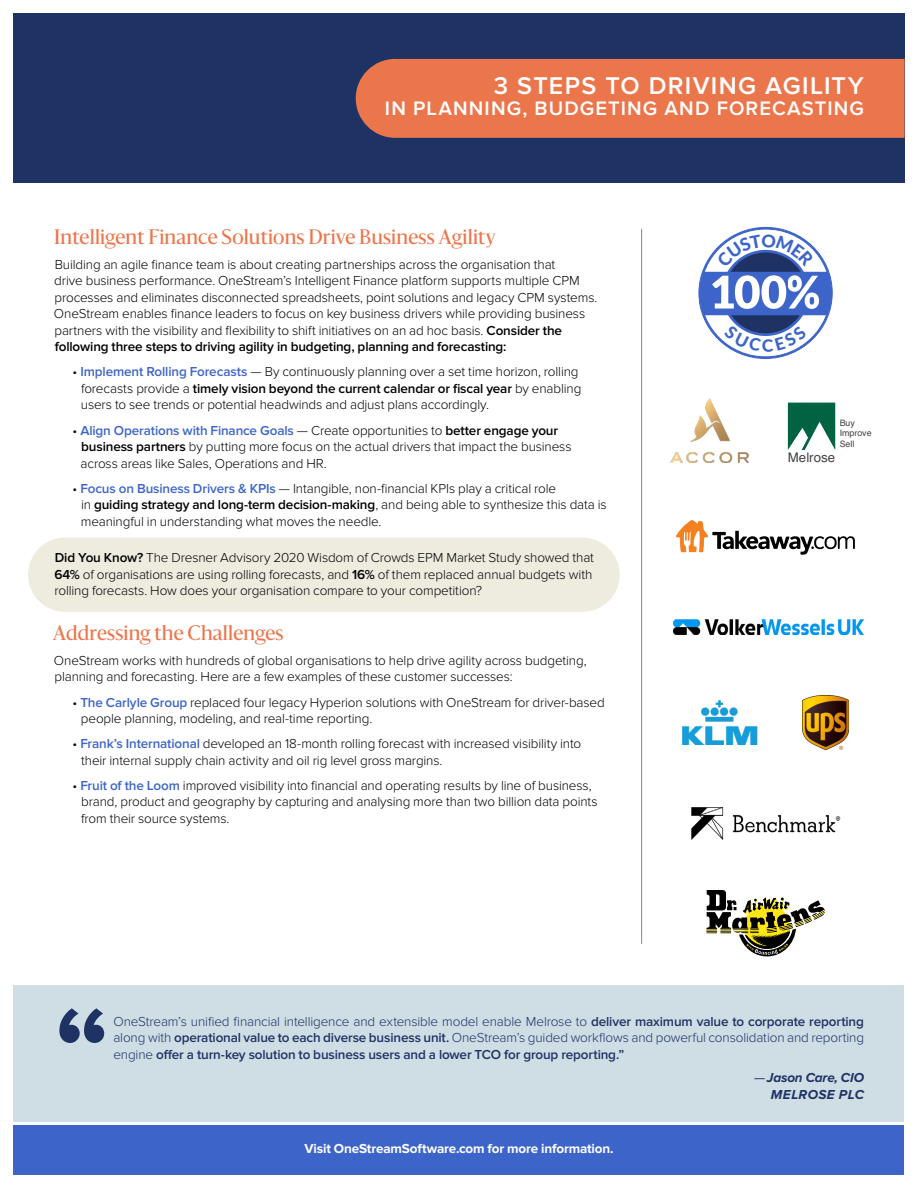
<style>
.page{position:relative;width:918px;height:1188px;background:#fff}
.page>*{position:absolute;margin:0;border:0;box-sizing:border-box;transform-origin:0 0}
.t1{font:600 25.2px "Proxima Nova";letter-spacing:.05em;color:#fff}
.t2{font:600 20.25px "Proxima Nova";letter-spacing:.055em;color:#fff}
.t3{font:19.5px "Sanomat";letter-spacing:.01em;color:#ec764c}
.t4{font:300 13.5px/16.5px "Proxima Nova";letter-spacing:-.01em;color:#000}
.t5{font:300 13.5px/16.5px "Proxima Nova";letter-spacing:-.01em;color:#1f3264;text-align:justify}
.t6{font:700 13.5px "Proxima Nova";letter-spacing:-.01em;color:#fff}
.t7{font:italic 700 13.5px/16.5px "Proxima Nova";letter-spacing:-.01em;color:#1f3264;text-align:right}
.t8{font:13.35px "Helvetica";color:#424143}
.t9{font:8.85px/10.6px "Helvetica";color:#424143}
.s1{font-weight:600}
.s2{font-weight:600;color:#3d65c9}
.s3{font-weight:400}
</style>
<div class="page">
<div style="left:28px;top:538px;width:592px;height:74px;background:#eeebdf;border-radius:37px"></div>
<div style="left:14px;top:986px;width:890px;height:136px;background:#cfdde4"></div>
<svg style="left:59px;top:1008px;width:45px;height:35px"></svg>
<div style="left:14px;top:1125px;width:890px;height:49px;background:#3d65c9"></div>
<hr style="left:641px;top:229px;width:1px;height:715px;background:#878787">
<div style="left:14px;top:14px;width:891px;height:169px;background:#1f3264"></div>
<div style="left:356px;top:59px;width:549px;height:79px;background:#ec764c"></div>
<svg style="left:676px;top:520px;width:179px;height:35px"></svg>
<svg style="left:788px;top:403px;width:47px;height:47px"></svg>
<img style="left:670px;top:398px;width:79px;height:65px">
<img style="left:673px;top:619px;width:191px;height:16px">
<img style="left:691px;top:807px;width:149px;height:33px">
<img style="left:683px;top:700px;width:74px;height:45px">
<img style="left:802px;top:695px;width:46px;height:55px">
<svg style="left:706px;top:890px;width:119px;height:67px"></svg>
<svg style="left:698px;top:226px;width:135px;height:133px"></svg>
<h1 class="t1" style="left:494px;top:71px;width:372px">3 STEPS TO DRIVING AGILITY</h1>
<h2 class="t2" style="left:385px;top:97px;width:481px">IN PLANNING, BUDGETING AND FORECASTING</h2>
<h3 class="t3" style="left:54px;top:222px;width:443px">Intelligent Finance Solutions Drive Business Agility</h3>
<p class="t4" style="left:54px;top:256px;width:545px">Building an agile finance team is about creating partnerships across the organisation that<br>drive business performance. OneStream’s Intelligent Finance platform supports multiple CPM processes and eliminates disconnected spreadsheets, point solutions and legacy CPM systems.<br>OneStream enables finance leaders to focus on key business drivers while providing business partners with the visibility and flexibility to shift initiatives on an ad hoc basis. <span class="s1">Consider the following three steps to driving agility in budgeting, planning and forecasting:</span></p>
<p class="t4" style="left:81px;top:364px;width:502px;text-indent:-8px">• <span class="s2">Implement Rolling Forecasts</span> — By continuously planning over a set time horizon, rolling forecasts provide a <span class="s1">timely vision beyond the current calendar or fiscal year</span> by enabling users to see trends or potential headwinds and adjust plans accordingly.</p>
<p class="t4" style="left:81px;top:422px;width:493px;text-indent:-8px">• <span class="s2">Align Operations with Finance Goals</span> — Create opportunities to <span class="s1">better engage your business partners</span> by putting more focus on the actual drivers that impact the business across areas like Sales, Operations and HR.</p>
<p class="t4" style="left:81px;top:480px;width:527px;text-indent:-8px">• <span class="s2">Focus on Business Drivers &amp; KPIs</span> — Intangible, non-financial KPIs play a critical role<br>in <span class="s1">guiding strategy and long-term decision-making</span>, and being able to synthesize this data is meaningful in understanding what moves the needle.</p>
<p class="t4" style="left:54px;top:550px;width:541px"><span class="s1">Did You Know?</span> The Dresner Advisory 2020 Wisdom of Crowds EPM Market Study showed that<br><span class="s1">64%</span> of organisations are using rolling forecasts, and <span class="s1">16%</span> of them replaced annual budgets with rolling forecasts. How does your organisation compare to your competition?</p>
<h3 class="t3" style="left:53px;top:618px;width:232px">Addressing the Challenges</h3>
<p class="t4" style="left:54px;top:652px;width:534px">OneStream works with hundreds of global organisations to help drive agility across budgeting, planning and forecasting. Here are a few examples of these customer successes:</p>
<p class="t4" style="left:81px;top:694px;width:525px;text-indent:-8px">• <span class="s2">The Carlyle Group</span> replaced four legacy Hyperion solutions with OneStream for driver-based people planning, modeling, and real-time reporting.</p>
<p class="t4" style="left:81px;top:736px;width:502px;text-indent:-9px">• <span class="s2">Frank’s International</span> developed an 18-month rolling forecast with increased visibility into their internal supply chain activity and oil rig level gross margins.</p>
<p class="t4" style="left:81px;top:777px;width:518px;text-indent:-8px">• <span class="s2">Fruit of the Loom</span> improved visibility into financial and operating results by line of business, brand, product and geography by capturing and analysing more than two billion data points from their source systems.</p>
<p class="t9" style="left:840px;top:418px;width:33px">Buy<br>Improve<br>Sell</p>
<p class="t8" style="left:788px;top:447px;width:49px">Melrose</p>
<p class="t5" style="left:113px;top:1013px;width:752px">OneStream’s unified financial intelligence and extensible model enable Melrose to <span class="s1">deliver maximum value to corporate reporting </span>along with <span class="s1">operational value to each diverse business unit.</span> OneStream’s guided workflows and powerful consolidation and reporting engine <span class="s1">offer a turn-key solution to business users and a lower TCO for group reporting.”</span></p>
<p class="t7" style="left:754px;top:1070px;width:111px"><span class="s3">—</span>Jason Care, CIO<br>MELROSE PLC</p>
<p class="t6" style="left:304px;top:1141px;width:311px">Visit OneStreamSoftware.com for more information.</p>
</div>
